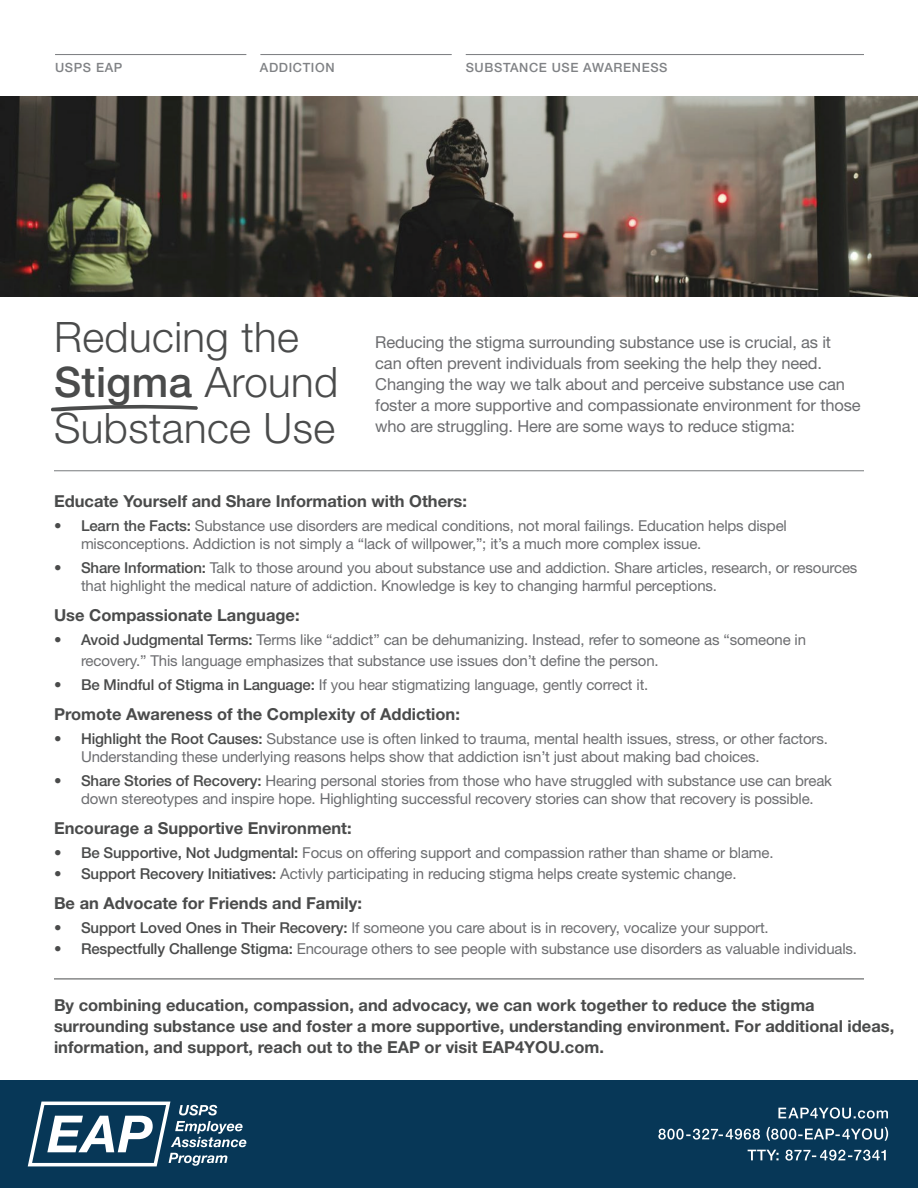
<style>
.page{position:relative;width:918px;height:1188px;background:#fff}
.page>*{position:absolute;margin:0;border:0;box-sizing:border-box;transform-origin:0 0}
.t1{font:300 42px/45.3px "Helvetica Neue LT Std";letter-spacing:.01em;color:#4a4b4b}
.t2{font:700 16.5px/21px "Helvetica Neue LT Std";color:#4a4b4b}
.t3{font:16.5px/21px "Helvetica Neue LT Std";letter-spacing:-.01em;color:#6c6d70}
.t4{font:15px/18px "Helvetica Neue LT Std";letter-spacing:-.01em;color:#6c6d70}
.t5{font:500 12.75px "Helvetica Neue LT Std";letter-spacing:.05em;color:#808285}
.s1{font-weight:500}
.s2{font-weight:500;color:#4a4b4b}
</style>
<div class="page">
<div style="left:0;top:1080px;width:918px;height:108px;background:#073757"></div>
<svg style="left:28px;top:1102px;width:218px;height:64px"></svg>
<svg style="left:748px;top:1150px;width:138px;height:11px"></svg>
<svg style="left:658px;top:1127px;width:230px;height:14px"></svg>
<svg style="left:778px;top:1107px;width:110px;height:12px"></svg>
<hr style="left:55px;top:54px;width:191px;height:1px;background:#808285">
<hr style="left:260px;top:54px;width:192px;height:1px;background:#808285">
<hr style="left:466px;top:54px;width:398px;height:1px;background:#808285">
<hr style="left:54px;top:470px;width:810px;height:1px;background:#808285">
<svg style="left:51px;top:404px;width:147px;height:7px"></svg>
<hr style="left:54px;top:979px;width:810px;height:1px;background:#4a4b4b">
<img style="left:0;top:96px;width:918px;height:201px">
<p class="t5" style="left:55px;top:60px;width:69px">USPS EAP</p>
<p class="t5" style="left:260px;top:60px;width:76px">ADDICTION</p>
<p class="t5" style="left:466px;top:60px;width:203px">SUBSTANCE USE AWARENESS</p>
<h1 class="t1" style="left:54px;top:314px;width:286px">Reducing the<br><span class="s1">Stigma</span> Around<br>Substance Use</h1>
<p class="t3" style="left:375px;top:331px;width:487px">Reducing the stigma surrounding substance use is crucial, as it can often prevent individuals from seeking the help they need.<br>Changing the way we talk about and perceive substance use can foster a more supportive and compassionate environment for those who are struggling. Here are some ways to reduce stigma:</p>
<p class="t2" style="left:54px;top:490px;width:415px">Educate Yourself and Share Information with Others:</p>
<p class="t4" style="left:81px;top:517px;width:707px;text-indent:-27px"><span class="s2">• Learn the Facts:</span> Substance use disorders are medical conditions, not moral failings. Education helps dispel misconceptions. Addiction is not simply a “lack of willpower,”; it’s a much more complex issue.</p>
<p class="t4" style="left:81px;top:559px;width:778px;text-indent:-27px"><span class="s2">• Share Information:</span> Talk to those around you about substance use and addiction. Share articles, research, or resources that highlight the medical nature of addiction. Knowledge is key to changing harmful perceptions.</p>
<p class="t2" style="left:54px;top:604px;width:247px">Use Compassionate Language:</p>
<p class="t4" style="left:81px;top:629px;width:727px;line-height:21px;text-indent:-27px"><span class="s2">• Avoid Judgmental Terms:</span> Terms like “addict” can be dehumanizing. Instead, refer to someone as “someone in recovery.” This language emphasizes that substance use issues don’t define the person.</p>
<p class="t4" style="left:54px;top:676px;width:596px"><span class="s2">• Be Mindful of Stigma in Language:</span> If you hear stigmatizing language, gently correct it.</p>
<p class="t2" style="left:54px;top:703px;width:407px">Promote Awareness of the Complexity of Addiction:</p>
<p class="t4" style="left:81px;top:730px;width:748px;text-indent:-27px"><span class="s2">• Highlight the Root Causes:</span> Substance use is often linked to trauma, mental health issues, stress, or other factors.<br>Understanding these underlying reasons helps show that addiction isn’t just about making bad choices.</p>
<p class="t4" style="left:54px;top:772px;width:780px;text-align:center"><span class="s2">• Share Stories of Recovery:</span> Hearing personal stories from those who have struggled with substance use can break down stereotypes and inspire hope. Highlighting successful recovery stories can show that recovery is possible.</p>
<p class="t2" style="left:54px;top:817px;width:299px">Encourage a Supportive Environment:</p>
<p class="t4" style="left:54px;top:844px;width:721px"><span class="s2">• Be Supportive, Not Judgmental:</span> Focus on offering support and compassion rather than shame or blame.</p>
<p class="t4" style="left:54px;top:865px;width:684px"><span class="s2">• Support Recovery Initiatives:</span> Activly participating in reducing stigma helps create systemic change.</p>
<p class="t2" style="left:54px;top:892px;width:309px">Be an Advocate for Friends and Family:</p>
<p class="t4" style="left:54px;top:919px;width:716px"><span class="s2">• Support Loved Ones in Their Recovery:</span> If someone you care about is in recovery, vocalize your support.</p>
<p class="t4" style="left:54px;top:940px;width:805px"><span class="s2">• Respectfully Challenge Stigma:</span> Encourage others to see people with substance use disorders as valuable individuals.</p>
<p class="t2" style="left:54px;top:995px;width:842px">By combining education, compassion, and advocacy, we can work together to reduce the stigma surrounding substance use and foster a more supportive, understanding environment. For additional ideas, information, and support, reach out to the EAP or visit EAP4YOU.com.</p>
</div>
